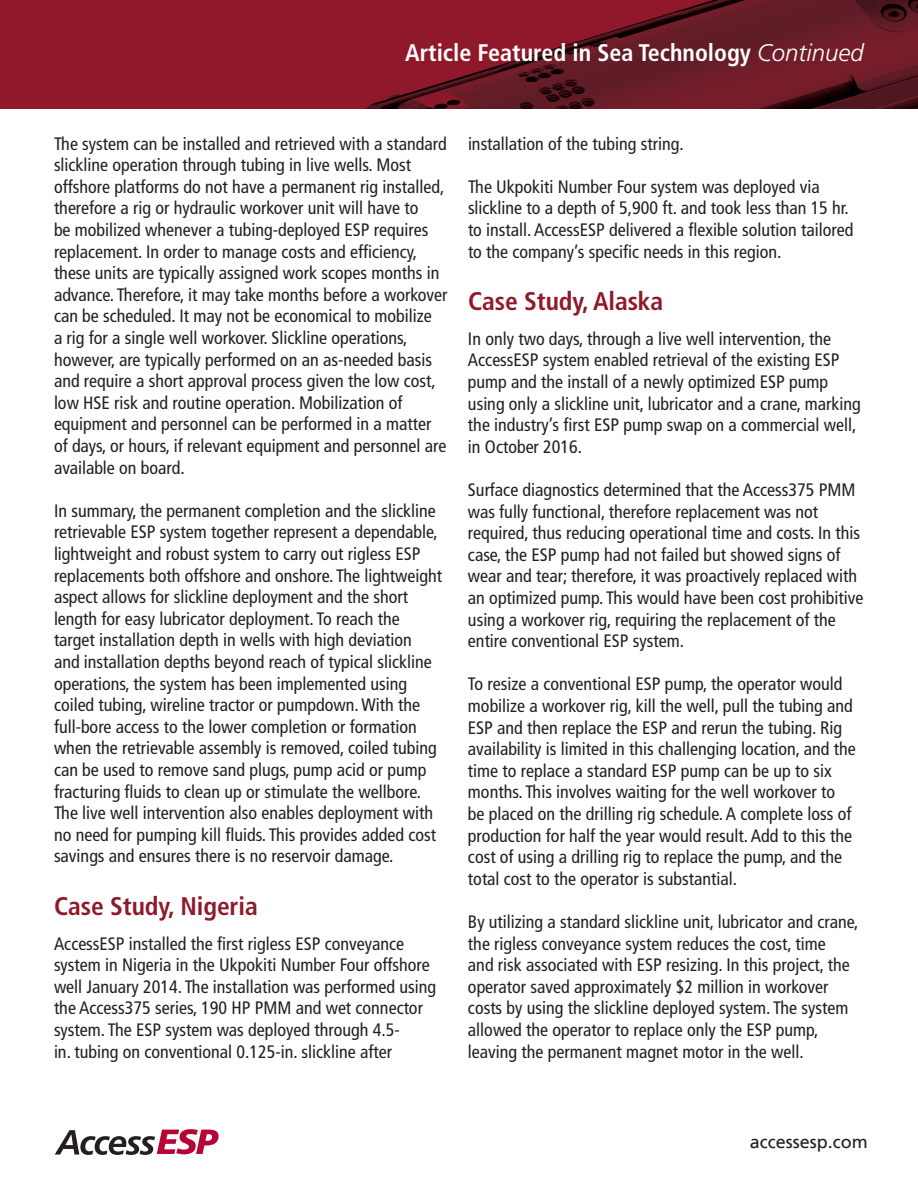
<style>
.page{position:relative;width:918px;height:1188px;background:#fff}
.page>*{position:absolute;margin:0;border:0;box-sizing:border-box;transform-origin:0 0}
.t1{font:700 condensed 25.5px "Frutiger";letter-spacing:-.005em;color:#90182b}
.t2{font:700 condensed 24px "Frutiger";color:#fff}
.t3{font:condensed 18px/21.6px "Frutiger";color:#231f20}
.t4{font:18px "Frutiger LT Std";color:#231f20}
.s1{font-weight:300;font-style:italic;font-stretch:normal}
</style>
<div class="page">
<svg style="left:55px;top:1129px;width:164px;height:26px"></svg>
<img style="left:1px;top:1px;width:917px;height:108px">
<h2 class="t2" style="left:405px;top:38px;width:460px">Article Featured in Sea Technology <span class="s1">Continued</span></h2>
<p class="t3" style="left:54px;top:133px;width:395px">The system can be installed and retrieved with a standard slickline operation through tubing in live wells. Most offshore platforms do not have a permanent rig installed, therefore a rig or hydraulic workover unit will have to<br>be mobilized whenever a tubing-deployed ESP requires replacement. In order to manage costs and efficiency, these units are typically assigned work scopes months in advance. Therefore, it may take months before a workover can be scheduled. It may not be economical to mobilize<br>a rig for a single well workover. Slickline operations, however, are typically performed on an as-needed basis and require a short approval process given the low cost, low HSE risk and routine operation. Mobilization of equipment and personnel can be performed in a matter of days, or hours, if relevant equipment and personnel are available on board.</p>
<p class="t3" style="left:54px;top:500px;width:390px">In summary, the permanent completion and the slickline retrievable ESP system together represent a dependable, lightweight and robust system to carry out rigless ESP replacements both offshore and onshore. The lightweight aspect allows for slickline deployment and the short length for easy lubricator deployment. To reach the target installation depth in wells with high deviation<br>and installation depths beyond reach of typical slickline operations, the system has been implemented using coiled tubing, wireline tractor or pumpdown. With the full-bore access to the lower completion or formation when the retrievable assembly is removed, coiled tubing can be used to remove sand plugs, pump acid or pump fracturing fluids to clean up or stimulate the wellbore.<br>The live well intervention also enables deployment with no need for pumping kill fluids. This provides added cost savings and ensures there is no reservoir damage.</p>
<h1 class="t1" style="left:54px;top:891px;width:205px">Case Study, Nigeria</h1>
<p class="t3" style="left:54px;top:933px;width:384px">AccessESP installed the first rigless ESP conveyance system in Nigeria in the Ukpokiti Number Four offshore well January 2014. The installation was performed using the Access375 series, 190 HP PMM and wet connector system. The ESP system was deployed through 4.5-<br>in. tubing on conventional 0.125-in. slickline after</p>
<p class="t3" style="left:468px;top:133px;width:217px">installation of the tubing string.</p>
<p class="t3" style="left:468px;top:176px;width:387px">The Ukpokiti Number Four system was deployed via slickline to a depth of 5,900 ft. and took less than 15 hr. to install. AccessESP delivered a flexible solution tailored to the company’s specific needs in this region.</p>
<h1 class="t1" style="left:468px;top:286px;width:197px">Case Study, Alaska</h1>
<p class="t3" style="left:468px;top:328px;width:394px">In only two days, through a live well intervention, the AccessESP system enabled retrieval of the existing ESP pump and the install of a newly optimized ESP pump using only a slickline unit, lubricator and a crane, marking the industry’s first ESP pump swap on a commercial well, in October 2016.</p>
<p class="t3" style="left:468px;top:479px;width:397px">Surface diagnostics determined that the Access375 PMM was fully functional, therefore replacement was not required, thus reducing operational time and costs. In this case, the ESP pump had not failed but showed signs of wear and tear; therefore, it was proactively replaced with an optimized pump. This would have been cost prohibitive using a workover rig, requiring the replacement of the entire conventional ESP system.</p>
<p class="t3" style="left:468px;top:674px;width:389px">To resize a conventional ESP pump, the operator would mobilize a workover rig, kill the well, pull the tubing and ESP and then replace the ESP and rerun the tubing. Rig availability is limited in this challenging location, and the time to replace a standard ESP pump can be up to six months. This involves waiting for the well workover to be placed on the drilling rig schedule. A complete loss of production for half the year would result. Add to this the cost of using a drilling rig to replace the pump, and the total cost to the operator is substantial.</p>
<p class="t3" style="left:468px;top:911px;width:392px">By utilizing a standard slickline unit, lubricator and crane, the rigless conveyance system reduces the cost, time<br>and risk associated with ESP resizing. In this project, the operator saved approximately $2 million in workover costs by using the slickline deployed system. The system allowed the operator to replace only the ESP pump, leaving the permanent magnet motor in the well.</p>
<p class="t4" style="left:750px;top:1131px;width:120px">accessesp.com</p>
</div>
